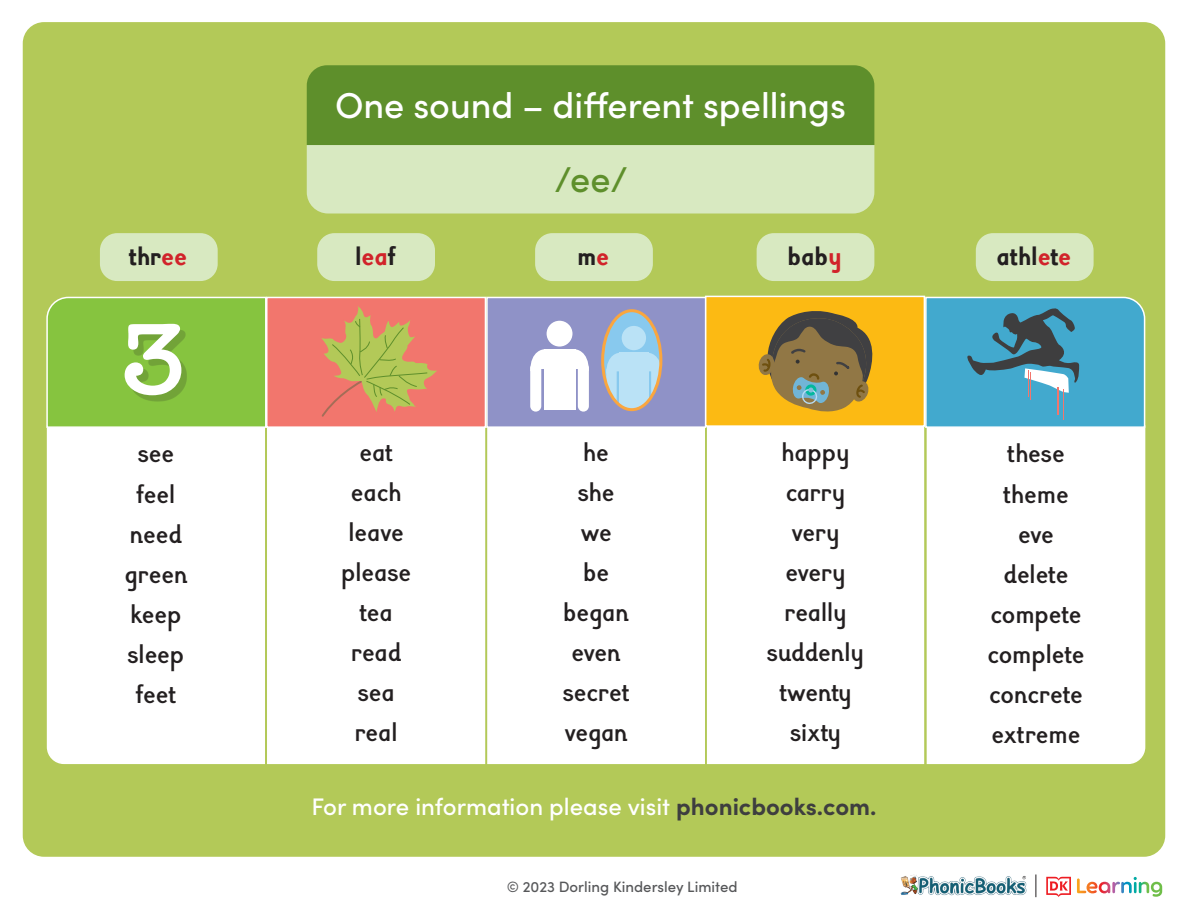
<style>
.page{position:relative;width:1188px;height:918px;background:#fff}
.page>*{position:absolute;margin:0;border:0;box-sizing:border-box;transform-origin:0 0}
.t1{font:600 103.35px "American Typewriter";color:#fff}
.t2{font:500 36px "Sofia Pro";color:#fff}
.t3{font:500 36px "Sofia Pro";color:#5e8f2b}
.t4{font:100 27px "Sylexiad Sans";color:#231f20}
.t5{font:500 27px "Sylexiad Sans";color:#231f20}
.t6{font:500 24px "Sofia Pro";color:#fff}
.t7{font:500 15px "Sofia Pro";color:#57585a}
.s1{color:#d1232a}
.s2{font-weight:700;color:#3e3e3f}
</style>
<div class="page">
<div style="left:23px;top:22px;width:1142px;height:835px;background:#b3c958;border-radius:21px"></div>
<svg style="left:1035px;top:874px;width:127px;height:23px"></svg>
<img style="left:900px;top:874px;width:127px;height:22px">
<div style="left:100px;top:233px;width:118px;height:48px;background:#d8e9c1;border-radius:17px"></div>
<div style="left:317px;top:233px;width:118px;height:48px;background:#d8e9c1;border-radius:17px"></div>
<div style="left:535px;top:233px;width:118px;height:48px;background:#d8e9c1;border-radius:17px"></div>
<div style="left:757px;top:233px;width:117px;height:48px;background:#d8e9c1;border-radius:17px"></div>
<div style="left:976px;top:233px;width:118px;height:48px;background:#d8e9c1;border-radius:17px"></div>
<div style="left:46px;top:429px;width:219px;height:336px;background:#fff"></div>
<div style="left:926px;top:429px;width:220px;height:336px;background:#fff"></div>
<div style="left:268px;top:426px;width:216px;height:337px;background:#fff"></div>
<div style="left:267px;top:425px;width:218px;height:339px;border:2px solid #fff"></div>
<div style="left:488px;top:426px;width:216px;height:337px;background:#fff"></div>
<div style="left:487px;top:425px;width:218px;height:339px;border:2px solid #fff"></div>
<div style="left:708px;top:426px;width:215px;height:337px;background:#fff"></div>
<div style="left:707px;top:425px;width:217px;height:339px;border:2px solid #fff"></div>
<div style="left:307px;top:145px;width:567px;height:69px;background:#d8e9c1"></div>
<div style="left:307px;top:65px;width:567px;height:80px;background:#5e8f2b"></div>
<svg style="left:46px;top:295px;width:1100px;height:134px;background:#a5a87e"></svg>
<div style="left:601px;top:309px;width:61px;height:102px;border:3px solid #faa63f;border-radius:50%"></div>
<h2 class="t2" style="left:335px;top:79px;width:512px">One sound – different spellings</h2>
<h2 class="t3" style="left:554px;top:153px;width:75px">/ee/</h2>
<p class="t5" style="left:129px;top:243px;width:60px">thr<span class="s1">ee</span></p>
<p class="t5" style="left:355px;top:243px;width:42px">l<span class="s1">ea</span>f</p>
<p class="t5" style="left:577px;top:243px;width:34px">m<span class="s1">e</span></p>
<p class="t5" style="left:788px;top:243px;width:56px">bab<span class="s1">y</span></p>
<p class="t5" style="left:996px;top:243px;width:76px">athl<span class="s1">e</span>t<span class="s1">e</span></p>
<p class="t1" style="left:121px;top:280px;width:67px">3</p>
<p class="t4" style="left:138px;top:441px;width:38px">see</p>
<p class="t4" style="left:137px;top:481px;width:40px">feel</p>
<p class="t4" style="left:130px;top:521px;width:54px">need</p>
<p class="t4" style="left:124px;top:561px;width:65px">green</p>
<p class="t4" style="left:130px;top:601px;width:53px">keep</p>
<p class="t4" style="left:128px;top:641px;width:58px">sleep</p>
<p class="t4" style="left:136px;top:681px;width:41px">feet</p>
<p class="t4" style="left:360px;top:440px;width:35px">eat</p>
<p class="t4" style="left:351px;top:480px;width:52px">each</p>
<p class="t4" style="left:348px;top:520px;width:57px">leave</p>
<p class="t4" style="left:341px;top:560px;width:71px">please</p>
<p class="t4" style="left:360px;top:600px;width:35px">tea</p>
<p class="t4" style="left:351px;top:640px;width:52px">read</p>
<p class="t4" style="left:358px;top:680px;width:38px">sea</p>
<p class="t4" style="left:355px;top:720px;width:44px">real</p>
<p class="t4" style="left:583px;top:440px;width:27px">he</p>
<p class="t4" style="left:578px;top:480px;width:38px">she</p>
<p class="t4" style="left:580px;top:520px;width:33px">we</p>
<p class="t4" style="left:583px;top:560px;width:27px">be</p>
<p class="t4" style="left:563px;top:600px;width:67px">began</p>
<p class="t4" style="left:572px;top:640px;width:50px">even</p>
<p class="t4" style="left:563px;top:680px;width:68px">secret</p>
<p class="t4" style="left:564px;top:720px;width:65px">vegan</p>
<p class="t4" style="left:781px;top:440px;width:70px">happy</p>
<p class="t4" style="left:786px;top:480px;width:61px">carry</p>
<p class="t4" style="left:792px;top:520px;width:50px">very</p>
<p class="t4" style="left:786px;top:560px;width:61px">every</p>
<p class="t4" style="left:784px;top:600px;width:64px">really</p>
<p class="t4" style="left:767px;top:640px;width:99px">suddenly</p>
<p class="t4" style="left:779px;top:680px;width:74px">twenty</p>
<p class="t4" style="left:790px;top:720px;width:52px">sixty</p>
<p class="t6" style="left:312px;top:789px;width:566px">For more information please visit <span class="s2">phonicbooks.com.</span></p>
<p class="t7" style="left:507px;top:875px;width:232px">© 2023 Dorling Kindersley Limited</p>
<p class="t4" style="left:1007px;top:441px;width:59px">these</p>
<p class="t4" style="left:1003px;top:481px;width:67px">theme</p>
<p class="t4" style="left:1018px;top:521px;width:37px">eve</p>
<p class="t4" style="left:1004px;top:561px;width:66px">delete</p>
<p class="t4" style="left:990px;top:601px;width:93px">compete</p>
<p class="t4" style="left:987px;top:641px;width:99px">complete</p>
<p class="t4" style="left:989px;top:681px;width:95px">concrete</p>
<p class="t4" style="left:992px;top:721px;width:90px">extreme</p>
</div>
